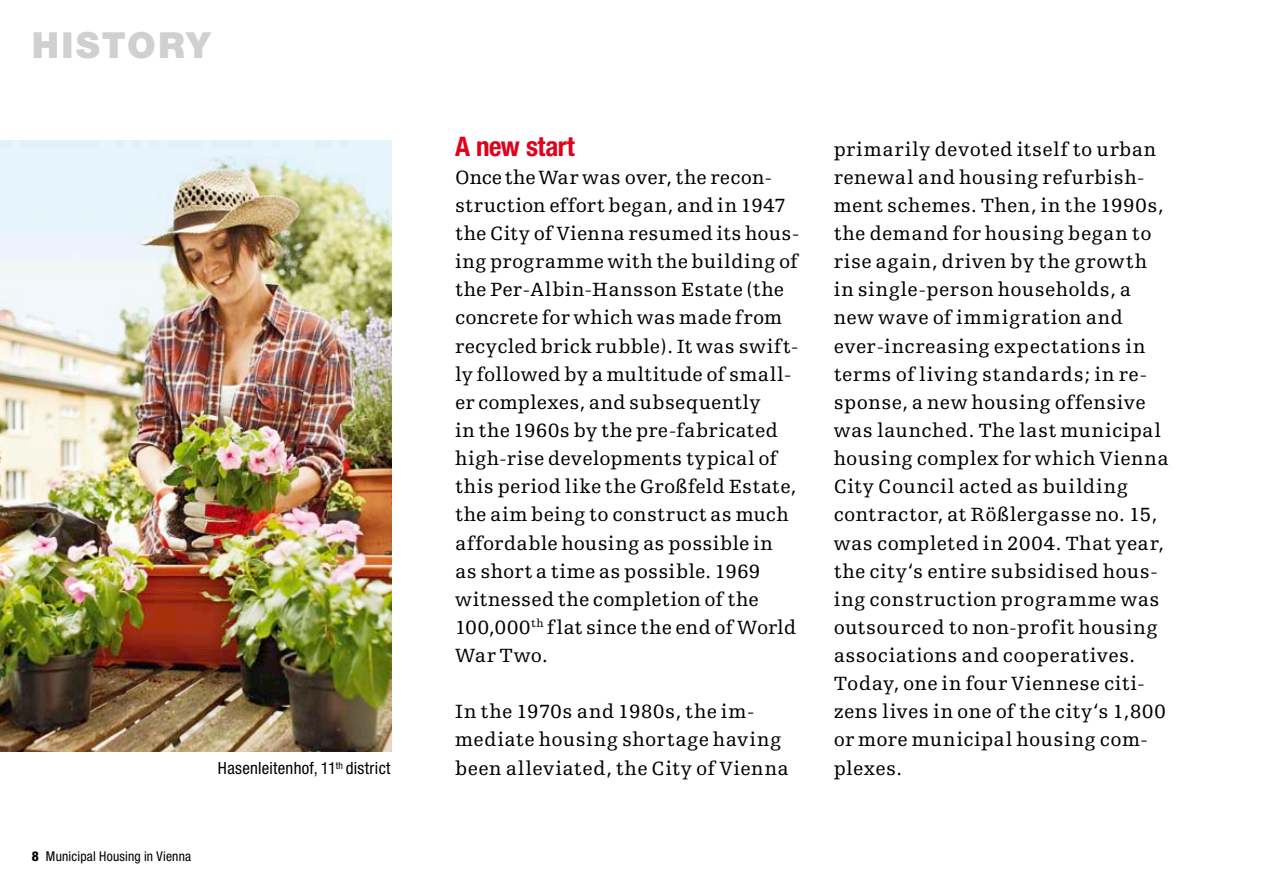
<style>
.page{position:relative;width:1276px;height:893px;background:#fff}
.page>*{position:absolute;margin:0;border:0;box-sizing:border-box;transform-origin:0 0}
.t1{font:900 36px "Helvetica Neue LT Std";letter-spacing:.055em;color:#d0d0d1}
.t2{font:700 condensed 27px "Helvetica Neue";letter-spacing:-.015em;color:#e2001a}
.t3{font:20.25px/28.1px "Egyptienne F";letter-spacing:.02em;color:#000}
.t4{font:condensed 16.88px "Helvetica Neue";letter-spacing:.015em;color:#000}
.t5{font:condensed 13.5px "Helvetica Neue";letter-spacing:.015em;color:#000}
.s1{font-weight:800}
</style>
<div class="page">
<img style="left:0;top:141px;width:391px;height:610px">
<h1 class="t1" style="left:32px;top:23px;width:180px">HISTORY</h1>
<h2 class="t2" style="left:455px;top:130px;width:121px">A new start</h2>
<p class="t3" style="left:455px;top:163px;width:346px">Once the War was over, the recon&shy;struction effort began, and in 1947 the City of Vienna resumed its hous&shy;ing programme with the building of the Per-Albin-Hansson Estate (the concrete for which was made from recycled brick rubble). It was swift&shy;ly followed by a multitude of small&shy;er complexes, and subsequently<br>in the 1960s by the pre-fabricated high-rise developments typical of this period like the Großfeld Estate, the aim being to construct as much affordable housing as possible in as short a time as possible. 1969 witnessed the completion of the<br>100,000<sup>th</sup> flat since the end of World<br>War Two.</p>
<p class="t3" style="left:833px;top:135px;width:336px">primarily devoted itself to urban renewal and housing refurbish&shy;ment schemes. Then, in the 1990s, the demand for housing began to rise again, driven by the growth in single-person households, a new wave of immigration and ever-increasing expectations in terms of living standards; in re&shy;sponse, a new housing offensive was launched. The last municipal housing complex for which Vienna<br>City Council acted as building contractor, at Rößlergasse no. 15, was completed in 2004. That year, the city‘s entire subsidised hous&shy;ing construction programme was outsourced to non-profit housing associations and cooperatives.<br>Today, one in four Viennese citi&shy;zens lives in one of the city‘s 1,800 or more municipal housing com-</p>
<p class="t3" style="left:455px;top:698px;width:335px">In the 1970s and 1980s, the im&shy;mediate housing shortage having been alleviated, the City of Vienna</p>
<p class="t4" style="left:218px;top:759px;width:174px">Hasenleitenhof, 11<sup>th</sup> district</p>
<p class="t3" style="left:833px;top:754px;width:70px">plexes.</p>
<p class="t5" style="left:32px;top:848px;width:161px"><span class="s1">8</span> Municipal Housing in Vienna</p>
</div>
